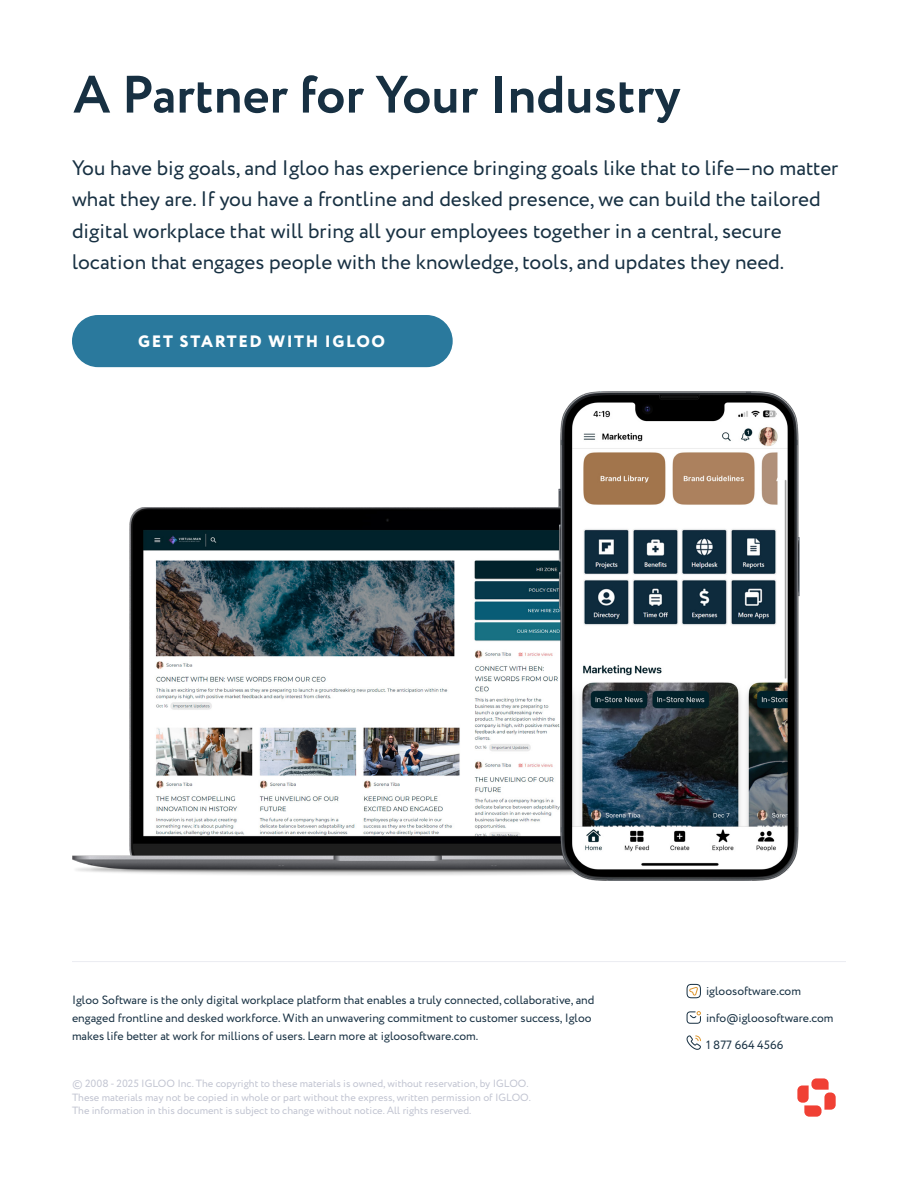
<style>
.page{position:relative;width:918px;height:1188px;background:#fff}
.page>*{position:absolute;margin:0;border:0;box-sizing:border-box;transform-origin:0 0}
.t1{font:700 52.5px "Circe";color:#173042}
.TITLE_-_Intro{font:21px/31.5px "Circe";color:#173042}
.BODY{font:800 16.5px "Circe";letter-spacing:.1em;color:#fff}
.BODY_-_Small{font:12px/18px "Circe";color:#173042}
.t2{font:10.5px/13.5px "Circe";color:#c1c4d1}
</style>
<div class="page">
<svg style="left:797px;top:1078px;width:39px;height:39px"></svg>
<svg style="left:687px;top:984px;width:14px;height:14px"></svg>
<svg style="left:687px;top:1011px;width:14px;height:13px"></svg>
<svg style="left:687px;top:1035px;width:14px;height:15px"></svg>
<hr style="left:72px;top:961px;width:774px;height:1px;background:#ebecf2">
<div style="left:72px;top:315px;width:381px;height:52px;background:#2a799d;border-radius:26px"></div>
<img style="left:72px;top:507px;width:468px;height:368px">
<img style="left:540px;top:392px;width:260px;height:489px">
<p class="t1" style="left:73px;top:59px;width:609px">A Partner for Your Industry</p>
<p class="TITLE_-_Intro" style="left:72px;top:152px;width:768px">You have big goals, and Igloo has experience bringing goals like that to life—no matter what they are. If you have a frontline and desked presence, we can build the tailored digital workplace that will bring all your employees together in a central, secure location that engages people with the knowledge, tools, and updates they need.</p>
<p class="BODY" style="left:138px;top:331px;width:248px">GET STARTED WITH IGLOO</p>
<p class="BODY_-_Small" style="left:72px;top:991px;width:524px">Igloo Software is the only digital workplace platform that enables a truly connected, collaborative, and engaged frontline and desked workforce. With an unwavering commitment to customer success, Igloo makes life better at work for millions of users. Learn more at igloosoftware.com.</p>
<p class="t2" style="left:72px;top:1077px;width:460px">© 2008 - 2025 IGLOO Inc. The copyright to these materials is owned, without reservation, by IGLOO.<br>These materials may not be copied in whole or part without the express, written permission of IGLOO.<br>The information in this document is subject to change without notice. All rights reserved.</p>
<p class="BODY_-_Small" style="left:706px;top:982px;width:97px">igloosoftware.com</p>
<p class="BODY_-_Small" style="left:706px;top:1009px;width:129px">info@igloosoftware.com</p>
<p class="BODY_-_Small" style="left:706px;top:1036px;width:79px">1 877 664 4566</p>
</div>
